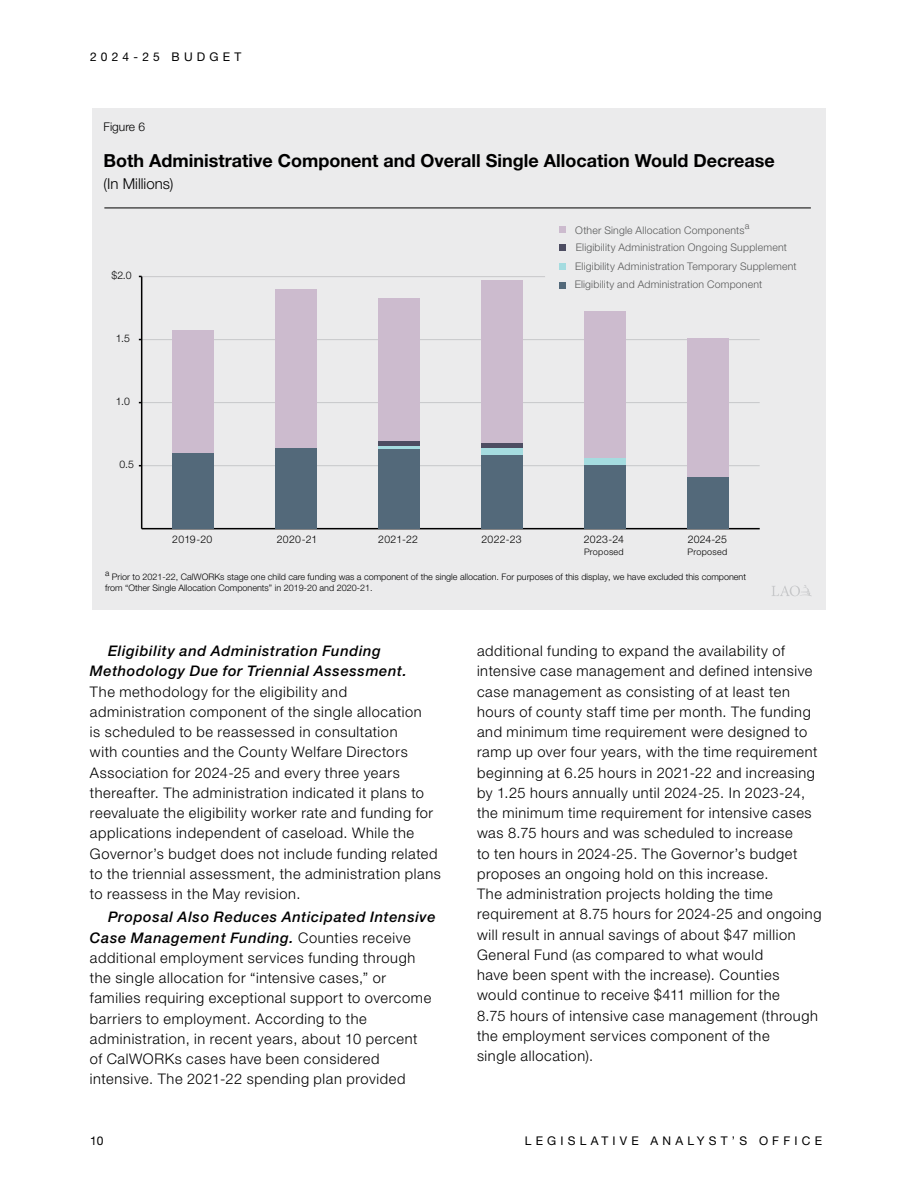
<style>
.page{position:relative;width:918px;height:1188px;background:#fff}
.page>*{position:absolute;margin:0;border:0;box-sizing:border-box;transform-origin:0 0}
.t1{font:700 18px "Helvetica Neue LT Pro";color:#000}
.t2{font:300 15px "Helvetica Neue LT Pro";color:#000}
.t3{font:300 14.7px/20.2px "Helvetica Neue LT Pro";letter-spacing:.04em;color:#000}
.t4{font:italic 500 14.7px/20.2px "Helvetica Neue LT Pro";letter-spacing:.045em;color:#000;text-align:center}
.t5{font:12px "Helvetica Neue LT Pro";letter-spacing:.35em;color:#000}
.t6{font:300 12px "Helvetica Neue LT Pro";color:#000}
.t7{font:300 10.5px "Helvetica Neue LT Pro";letter-spacing:.02em;color:#595a5a}
.t8{font:300 10.5px "Helvetica Neue LT Pro";letter-spacing:.03em;color:#000}
.t9{font:300 9px/10.8px "Helvetica Neue LT Pro";color:#000}
.t10{font:300 9px "Helvetica Neue LT Pro";letter-spacing:.03em;color:#000}
.t11{font:300 8.25px "Helvetica Neue LT Pro";color:#000}
.s1{font-weight:500;font-style:italic}
</style>
<div class="page">
<div style="left:92px;top:108px;width:734px;height:502px;background:#ebebec"></div>
<svg style="left:772px;top:585px;width:40px;height:11px"></svg>
<hr style="left:104px;top:208px;width:707px;height:1px;background:#000">
<hr style="left:142px;top:465px;width:618px;height:1px;background:#c7c8ca">
<hr style="left:142px;top:402px;width:618px;height:1px;background:#c7c8ca">
<hr style="left:142px;top:339px;width:618px;height:1px;background:#c7c8ca">
<hr style="left:142px;top:276px;width:403px;height:1px;background:#c7c8ca">
<hr style="left:142px;top:528px;width:618px;height:1px;background:#000">
<hr style="left:141px;top:277px;width:1px;height:252px;background:#000">
<div style="left:173px;top:453px;width:41px;height:76px;background:#53697a"></div>
<div style="left:276px;top:447px;width:41px;height:82px;background:#53697a"></div>
<div style="left:379px;top:449px;width:41px;height:80px;background:#53697a"></div>
<div style="left:482px;top:455px;width:41px;height:74px;background:#53697a"></div>
<div style="left:585px;top:465px;width:41px;height:64px;background:#53697a"></div>
<div style="left:688px;top:476px;width:41px;height:53px;background:#53697a"></div>
<div style="left:559px;top:282px;width:7px;height:6px;background:#53697a"></div>
<hr style="left:379px;top:446px;width:41px;height:3px;background:#a5dce0">
<div style="left:482px;top:448px;width:41px;height:7px;background:#a5dce0"></div>
<div style="left:585px;top:458px;width:41px;height:7px;background:#a5dce0"></div>
<div style="left:559px;top:263px;width:7px;height:7px;background:#a5dce0"></div>
<div style="left:379px;top:441px;width:41px;height:5px;background:#4d4d62"></div>
<div style="left:482px;top:443px;width:41px;height:5px;background:#4d4d62"></div>
<div style="left:559px;top:245px;width:7px;height:6px;background:#4d4d62"></div>
<div style="left:173px;top:331px;width:41px;height:122px;background:#ccbbce"></div>
<div style="left:276px;top:289px;width:41px;height:158px;background:#ccbbce"></div>
<div style="left:379px;top:298px;width:41px;height:143px;background:#ccbbce"></div>
<div style="left:482px;top:280px;width:41px;height:163px;background:#ccbbce"></div>
<div style="left:585px;top:311px;width:41px;height:147px;background:#ccbbce"></div>
<div style="left:688px;top:338px;width:41px;height:138px;background:#ccbbce"></div>
<div style="left:559px;top:226px;width:7px;height:7px;background:#ccbbce"></div>
<p class="t5" style="left:90px;top:49px;width:153px">2024-25 BUDGET</p>
<p class="t6" style="left:104px;top:120px;width:43px">Figure 6</p>
<p class="t1" style="left:104px;top:150px;width:673px">Both Administrative Component and Overall Single Allocation Would Decrease</p>
<p class="t2" style="left:104px;top:175px;width:71px">(In Millions)</p>
<p class="t7" style="left:575px;top:224px;width:176px">Other Single Allocation Components<sup>a</sup></p>
<p class="t8" style="left:111px;top:268px;width:22px">$2.0</p>
<p class="t8" style="left:116px;top:331px;width:16px">1.5</p>
<p class="t8" style="left:116px;top:394px;width:15px">1.0</p>
<p class="t8" style="left:119px;top:457px;width:16px">0.5</p>
<p class="t7" style="left:576px;top:241px;width:213px">Eligibility Administration Ongoing Supplement</p>
<p class="t7" style="left:575px;top:260px;width:223px">Eligibility Administration Temporary Supplement</p>
<p class="t7" style="left:575px;top:278px;width:189px">Eligibility and Administration Component</p>
<p class="t8" style="left:172px;top:533px;width:42px">2019-20</p>
<p class="t8" style="left:277px;top:533px;width:42px">2020-21</p>
<p class="t8" style="left:378px;top:533px;width:41px">2021-22</p>
<p class="t8" style="left:481px;top:533px;width:42px">2022-23</p>
<p class="t8" style="left:584px;top:533px;width:42px">2023-24</p>
<p class="t10" style="left:584px;top:546px;width:41px">Proposed</p>
<p class="t8" style="left:688px;top:533px;width:41px">2024-25</p>
<p class="t10" style="left:687px;top:546px;width:41px">Proposed</p>
<p class="t11" style="left:105px;top:568px;width:6px">a</p>
<p class="t9" style="left:105px;top:572px;width:642px;text-indent:7px">Prior to 2021-22, CalWORKs stage one child care funding was a component of the single allocation. For purposes of this display, we have excluded this component from “Other Single Allocation Components” in 2019-20 and 2020-21.</p>
<p class="t4" style="left:90px;top:640px;width:318px">Eligibility and Administration Funding<br>Methodology Due for Triennial Assessment.</p>
<p class="t3" style="left:90px;top:681px;width:352px">The methodology for the eligibility and administration component of the single allocation<br>is scheduled to be reassessed in consultation<br>with counties and the County Welfare Directors Association for 2024-25 and every three years thereafter. The administration indicated it plans to reevaluate the eligibility worker rate and funding for applications independent of caseload. While the Governor’s budget does not include funding related to the triennial assessment, the administration plans to reassess in the May revision.</p>
<p class="t3" style="left:90px;top:907px;width:347px;text-indent:18px"><span class="s1">Proposal Also Reduces Anticipated Intensive Case Management Funding.</span> Counties receive additional employment services funding through the single allocation for “intensive cases,” or families requiring exceptional support to overcome barriers to employment. According to the administration, in recent years, about 10 percent<br>of CalWORKs cases have been considered intensive. The 2021-22 spending plan provided</p>
<p class="t5" style="left:90px;top:1134px;width:15px">10</p>
<p class="t3" style="left:477px;top:640px;width:346px">additional funding to expand the availability of intensive case management and defined intensive case management as consisting of at least ten hours of county staff time per month. The funding and minimum time requirement were designed to ramp up over four years, with the time requirement beginning at 6.25 hours in 2021-22 and increasing by 1.25 hours annually until 2024-25. In 2023-24, the minimum time requirement for intensive cases was 8.75 hours and was scheduled to increase<br>to ten hours in 2024-25. The Governor’s budget proposes an ongoing hold on this increase.<br>The administration projects holding the time requirement at 8.75 hours for 2024-25 and ongoing will result in annual savings of about $47 million General Fund (as compared to what would<br>have been spent with the increase). Counties would continue to receive $411 million for the<br>8.75 hours of intensive case management (through the employment services component of the<br>single allocation).</p>
<p class="t5" style="left:525px;top:1133px;width:299px">LEGISLATIVE ANALYST’S OFFICE</p>
</div>
